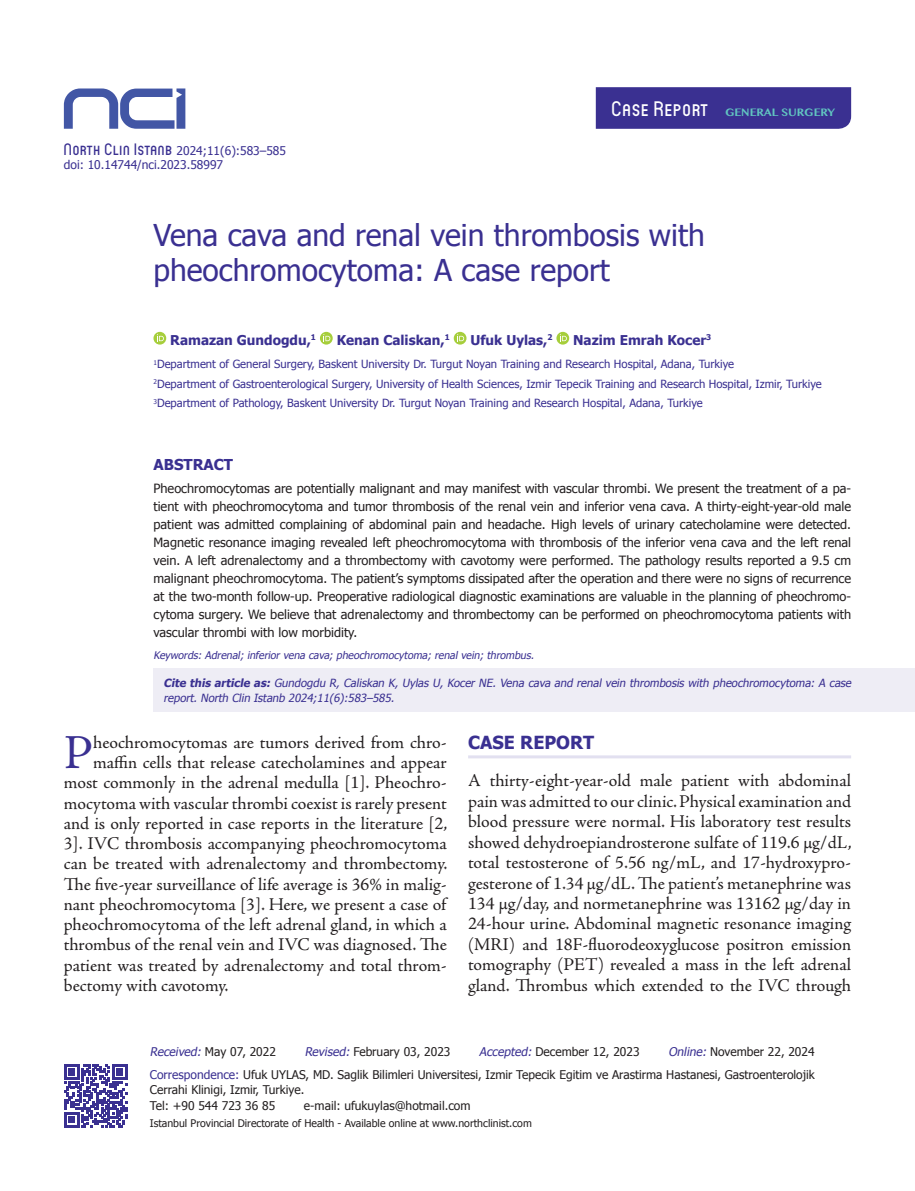
<style>
.page{position:relative;width:915px;height:1191px;background:#fff}
.page>*{position:absolute;margin:0;border:0;box-sizing:border-box;transform-origin:0 0}
._01__Yazı_Metni_NCI{font:48.9px "Adobe Jenson Pro";color:#3a3091}
._01__Yazi_Ana_Baslik{font:30px/34.5px "Tahoma";color:#3a3091}
._01__Yazı_Metni_NCI-2{font:18px/20.4px "Adobe Jenson Pro";letter-spacing:-.005em;color:#231f20;text-align:justify}
._06__Yazı_Konu_Basli{font:700 18px "Tahoma";color:#3a3091}
._05__Özet_Yazısı_NCI{font:700 15px "Tahoma";color:#3a3091}
._03__Yazar_İsimleri{font:700 13.5px "Tahoma";color:#3a3091}
._05__Özet_Yazısı_NCI-2{font:12.75px/18px "Tahoma";color:#231f20;text-align:justify}
.t1{font:12px/14.4px "Tahoma";color:#231f20}
.t2{font:12px "Tahoma";color:#3a3091}
._03__Yazar_İsimleri-2{font:11.25px "Tahoma";color:#3a3091}
._05__Özet_Yazısı_NCI-3{font:italic 11.25px/15px "Tahoma";color:#3a3091}
.t3{font:700 11.25px "Tamil MN";color:#61c5c0}
.t4{font:10.5px "Tahoma";color:#231f20}
._05__Özet_Yazısı_NCI-4{font:italic 10.5px "Tahoma";color:#3a3091}
.s1{font-family:"Circula";font-weight:500;font-size:16.5px}
.s2{font-family:"Circula";font-weight:500;font-size:21px;color:#fff}
.s3{font-weight:700}
.s4{font-style:italic;color:#3a3091}
.s5{color:#3a3091}
</style>
<div class="page">
<svg style="left:153px;top:332px;width:13px;height:12px"></svg>
<svg style="left:157px;top:334px;width:7px;height:7px"></svg>
<svg style="left:320px;top:332px;width:12px;height:12px"></svg>
<svg style="left:323px;top:334px;width:7px;height:7px"></svg>
<svg style="left:453px;top:332px;width:13px;height:12px"></svg>
<svg style="left:457px;top:334px;width:7px;height:7px"></svg>
<svg style="left:556px;top:332px;width:13px;height:12px"></svg>
<svg style="left:559px;top:334px;width:7px;height:7px"></svg>
<svg style="left:64px;top:88px;width:121px;height:41px"></svg>
<svg style="left:64px;top:1064px;width:63px;height:63px"></svg>
<div style="left:153px;top:668px;width:761px;height:44px;background:#eeedf5"></div>
<hr style="left:468px;top:755px;width:382px;height:3px;background:#e2e0f0">
<div style="left:595px;top:87px;width:255px;height:42px;background:#3a3091"></div>
<p class="t2" style="left:64px;top:143px;width:224px"><span class="s1">North Clin Istanb</span> 2024;11(6):583–585</p>
<p class="t2" style="left:64px;top:157px;width:161px">doi: 10.14744/nci.2023.58997</p>
<p class="t3" style="left:611px;top:105px;width:225px"><span class="s2">Case Report</span> GENERAL SURGERY</p>
<p class="_01__Yazi_Ana_Baslik" style="left:153px;top:217px;width:552px">Vena cava and renal vein thrombosis with pheochromocytoma: A case report</p>
<p class="_03__Yazar_İsimleri" style="left:170px;top:330px;width:147px">Ramazan Gundogdu,<sup>1</sup></p>
<p class="_03__Yazar_İsimleri" style="left:336px;top:330px;width:115px">Kenan Caliskan,<sup>1</sup></p>
<p class="_03__Yazar_İsimleri" style="left:470px;top:330px;width:83px">Ufuk Uylas,<sup>2</sup></p>
<p class="_03__Yazar_İsimleri" style="left:573px;top:330px;width:139px">Nazim Emrah Kocer<sup>3</sup></p>
<p class="_03__Yazar_İsimleri-2" style="left:153px;top:357px;width:582px"><sup>1</sup>Department of General Surgery, Baskent University Dr. Turgut Noyan Training and Research Hospital, Adana, Turkiye</p>
<p class="_03__Yazar_İsimleri-2" style="left:153px;top:376px;width:669px"><sup>2</sup>Department of Gastroenterological Surgery, University of Health Sciences, Izmir Tepecik Training and Research Hospital, Izmir, Turkiye</p>
<p class="_03__Yazar_İsimleri-2" style="left:153px;top:396px;width:550px"><sup>3</sup>Department of Pathology, Baskent University Dr. Turgut Noyan Training and Research Hospital, Adana, Turkiye</p>
<p class="_05__Özet_Yazısı_NCI" style="left:153px;top:454px;width:81px">ABSTRACT</p>
<p class="_05__Özet_Yazısı_NCI-2" style="left:153px;top:478px;width:699px">Pheochromocytomas are potentially malignant and may manifest with vascular thrombi. We present the treatment of a pa&shy;tient with pheochromocytoma and tumor thrombosis of the renal vein and inferior vena cava. A thirty-eight-year-old male patient was admitted complaining of abdominal pain and headache. High levels of urinary catecholamine were detected.<br>Magnetic resonance imaging revealed left pheochromocytoma with thrombosis of the inferior vena cava and the left renal vein. A left adrenalectomy and a thrombectomy with cavotomy were performed. The pathology results reported a 9.5 cm malignant pheochromocytoma. The patient’s symptoms dissipated after the operation and there were no signs of recurrence at the two-month follow-up. Preoperative radiological diagnostic examinations are valuable in the planning of pheochromo&shy;cytoma surgery. We believe that adrenalectomy and thrombectomy can be performed on pheochromocytoma patients with vascular thrombi with low morbidity.</p>
<p class="_05__Özet_Yazısı_NCI-4" style="left:153px;top:648px;width:384px">Keywords: Adrenal; inferior vena cava; pheochromocytoma; renal vein; thrombus.</p>
<p class="_05__Özet_Yazısı_NCI-3" style="left:163px;top:674px;width:691px"><span class="s3">Cite this article as:</span> Gundogdu R, Caliskan K, Uylas U, Kocer NE. Vena cava and renal vein thrombosis with pheochromocytoma: A case report. North Clin Istanb 2024;11(6):583–585.</p>
<p class="_01__Yazı_Metni_NCI" style="left:64px;top:725px;width:31px">P</p>
<p class="_01__Yazı_Metni_NCI-2" style="left:93px;top:732px;width:355px">heochromocytomas are tumors derived from chro-</p>
<p class="_01__Yazı_Metni_NCI-2" style="left:93px;top:752px;width:355px">maffin cells that release catecholamines and appear</p>
<p class="_01__Yazı_Metni_NCI-2" style="left:64px;top:773px;width:384px">most commonly in the adrenal medulla [1]. Pheochro-</p>
<p class="_01__Yazı_Metni_NCI-2" style="left:64px;top:793px;width:384px">mocytoma with vascular thrombi coexist is rarely present</p>
<p class="_01__Yazı_Metni_NCI-2" style="left:64px;top:813px;width:385px">and is only reported in case reports in the literature [2,</p>
<p class="_01__Yazı_Metni_NCI-2" style="left:64px;top:833px;width:384px">3]. IVC thrombosis accompanying pheochromocytoma</p>
<p class="_01__Yazı_Metni_NCI-2" style="left:64px;top:854px;width:385px">can be treated with adrenalectomy and thrombectomy.</p>
<p class="_01__Yazı_Metni_NCI-2" style="left:64px;top:874px;width:384px">The five-year surveillance of life average is 36% in malig-</p>
<p class="_01__Yazı_Metni_NCI-2" style="left:64px;top:894px;width:384px">nant pheochromocytoma [3]. Here, we present a case of</p>
<p class="_01__Yazı_Metni_NCI-2" style="left:64px;top:914px;width:384px">pheochromocytoma of the left adrenal gland, in which a</p>
<p class="_01__Yazı_Metni_NCI-2" style="left:64px;top:935px;width:384px">thrombus of the renal vein and IVC was diagnosed. The</p>
<p class="_01__Yazı_Metni_NCI-2" style="left:64px;top:955px;width:384px">patient was treated by adrenalectomy and total throm-</p>
<p class="_01__Yazı_Metni_NCI-2" style="left:64px;top:975px;width:166px">bectomy with cavotomy.</p>
<p class="_06__Yazı_Konu_Basli" style="left:468px;top:729px;width:127px">CASE REPORT</p>
<p class="_01__Yazı_Metni_NCI-2" style="left:468px;top:770px;width:385px">A thirty-eight-year-old male patient with abdominal pain was admitted to our clinic. Physical examination and blood pressure were normal. His laboratory test results showed dehydroepiandrosterone sulfate of 119.6 µg/dL, total testosterone of 5.56 ng/mL, and 17-hydroxypro&shy;gesterone of 1.34 µg/dL. The patient’s metanephrine was 134 µg/day, and normetanephrine was 13162 µg/day in 24-hour urine. Abdominal magnetic resonance imaging (MRI) and 18F-fluorodeoxyglucose positron emission tomography (PET) revealed a mass in the left adrenal gland. Thrombus which extended to the IVC through</p>
<p class="t1" style="left:150px;top:1044px;width:127px"><span class="s4">Received:</span> M a y 0 7, 2 0 2 2</p>
<p class="t1" style="left:304px;top:1044px;width:147px"><span class="s4">Revised:</span> February 03, 2023</p>
<p class="t1" style="left:479px;top:1044px;width:162px"><span class="s4">Accepted:</span> December 12, 2023</p>
<p class="t1" style="left:668px;top:1044px;width:148px"><span class="s4">Online:</span> November 22, 2024</p>
<p class="t1" style="left:150px;top:1067px;width:666px"><span class="s5">Correspondence:</span> Ufuk UYLAS, MD. Saglik Bilimleri Universitesi, Izmir Tepecik Egitim ve Arastirma Hastanesi, Gastroenterolojik<br>Cerrahi Klinigi, Izmir, Turkiye.</p>
<p class="t1" style="left:150px;top:1098px;width:127px">Tel: +90 544 723 36 85</p>
<p class="t1" style="left:304px;top:1098px;width:168px">e-mail: ufukuylas@hotmail.com</p>
<p class="t4" style="left:150px;top:1116px;width:383px">Istanbul Provincial Directorate of Health - Available online at www.northclinist.com</p>
</div>
